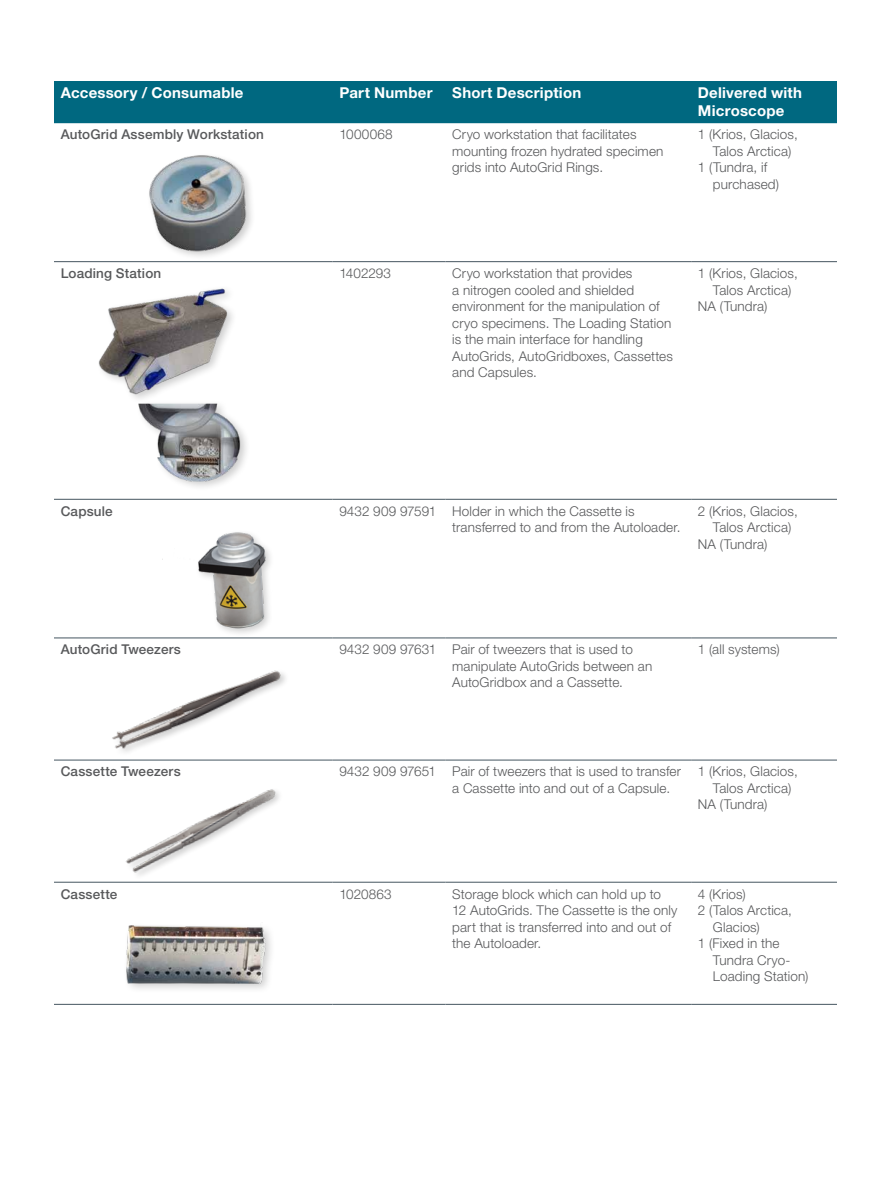
<style>
.page{position:relative;width:891px;height:1188px;background:#fff}
.page>*{position:absolute;margin:0;border:0;box-sizing:border-box;transform-origin:0 0}
.t1{font:700 15px/18px "Helvetica Neue LT Pro";letter-spacing:.015em;color:#fff}
.t2{font:300 13.5px/16.5px "Helvetica Neue LT Pro";letter-spacing:.01em;color:#58595b}
.t3{font:500 13.5px "Helvetica Neue LT Pro";letter-spacing:.015em;color:#58595b}
</style>
<div class="page">
<div style="left:54px;top:81px;width:783px;height:42px;background:#006880"></div>
<hr style="left:333px;top:261px;width:112px;height:1px;background:#455560">
<hr style="left:446px;top:261px;width:245px;height:1px;background:#455560">
<hr style="left:691px;top:261px;width:146px;height:1px;background:#455560">
<hr style="left:333px;top:499px;width:112px;height:1px;background:#455560">
<hr style="left:446px;top:499px;width:245px;height:1px;background:#455560">
<hr style="left:691px;top:499px;width:146px;height:1px;background:#455560">
<hr style="left:333px;top:638px;width:112px;height:1px;background:#455560">
<hr style="left:446px;top:638px;width:245px;height:1px;background:#455560">
<hr style="left:691px;top:638px;width:146px;height:1px;background:#455560">
<hr style="left:333px;top:760px;width:112px;height:1px;background:#455560">
<hr style="left:446px;top:760px;width:245px;height:1px;background:#455560">
<hr style="left:691px;top:760px;width:146px;height:1px;background:#455560">
<hr style="left:333px;top:882px;width:112px;height:1px;background:#455560">
<hr style="left:446px;top:882px;width:245px;height:1px;background:#455560">
<hr style="left:691px;top:882px;width:146px;height:1px;background:#455560">
<hr style="left:333px;top:1004px;width:112px;height:1px;background:#455560">
<hr style="left:446px;top:1004px;width:245px;height:1px;background:#455560">
<hr style="left:691px;top:1004px;width:146px;height:1px;background:#455560">
<hr style="left:54px;top:261px;width:279px;height:1px;background:#455560">
<hr style="left:54px;top:499px;width:279px;height:1px;background:#455560">
<hr style="left:54px;top:638px;width:279px;height:1px;background:#455560">
<hr style="left:54px;top:760px;width:279px;height:1px;background:#455560">
<hr style="left:54px;top:882px;width:279px;height:1px;background:#455560">
<hr style="left:54px;top:1004px;width:279px;height:1px;background:#455560">
<img style="left:149px;top:155px;width:103px;height:102px">
<img style="left:98px;top:288px;width:135px;height:110px">
<div style="left:135px;top:400px;width:116px;height:92px;background:#000;opacity:.2"></div>
<img style="left:135px;top:404px;width:116px;height:85px">
<img style="left:162px;top:532px;width:150px;height:106px">
<img style="left:112px;top:670px;width:174px;height:82px">
<img style="left:125px;top:789px;width:154px;height:85px">
<div style="left:123px;top:921px;width:153px;height:74px;background:#000;opacity:.2"></div>
<img style="left:123px;top:921px;width:148px;height:66px">
<p class="t1" style="left:61px;top:84px;width:184px">Accessory / Consumable</p>
<p class="t1" style="left:339px;top:84px;width:95px">Part Number</p>
<p class="t1" style="left:452px;top:84px;width:131px">Short Description</p>
<p class="t1" style="left:698px;top:84px;width:106px">Delivered with<br>Microscope</p>
<p class="t3" style="left:61px;top:126px;width:205px">AutoGrid Assembly Workstation</p>
<p class="t2" style="left:339px;top:126px;width:55px">1000068</p>
<p class="t2" style="left:452px;top:126px;width:213px">Cryo workstation that facilitates mounting frozen hydrated specimen grids into AutoGrid Rings.</p>
<p class="t2" style="left:698px;top:126px;width:101px">1 (Krios, Glacios,</p>
<p class="t2" style="left:713px;top:143px;width:80px">Talos Arctica)</p>
<p class="t2" style="left:698px;top:159px;width:71px">1 (Tundra, if</p>
<p class="t2" style="left:713px;top:176px;width:68px">purchased)</p>
<p class="t3" style="left:61px;top:265px;width:102px">Loading Station</p>
<p class="t2" style="left:339px;top:265px;width:53px">1402293</p>
<p class="t2" style="left:452px;top:265px;width:222px">Cryo workstation that provides<br>a nitrogen cooled and shielded environment for the manipulation of cryo specimens. The Loading Station is the main interface for handling<br>AutoGrids, AutoGridboxes, Cassettes and Capsules.</p>
<p class="t2" style="left:698px;top:265px;width:101px">1 (Krios, Glacios,</p>
<p class="t2" style="left:713px;top:281px;width:80px">Talos Arctica)</p>
<p class="t2" style="left:698px;top:298px;width:71px">NA (Tundra)</p>
<p class="t3" style="left:61px;top:503px;width:54px">Capsule</p>
<p class="t2" style="left:452px;top:502px;width:230px;text-indent:-113px">9432 909 97591 Holder in which the Cassette is transferred to and from the Autoloader.</p>
<p class="t2" style="left:698px;top:502px;width:101px">2 (Krios, Glacios,</p>
<p class="t2" style="left:713px;top:519px;width:80px">Talos Arctica)</p>
<p class="t2" style="left:698px;top:535px;width:71px">NA (Tundra)</p>
<p class="t3" style="left:61px;top:641px;width:122px">AutoGrid Tweezers</p>
<p class="t2" style="left:452px;top:641px;width:202px;text-indent:-113px">9432 909 97631 Pair of tweezers that is used to manipulate AutoGrids between an<br>AutoGridbox and a Cassette.</p>
<p class="t2" style="left:698px;top:641px;width:83px">1 (all systems)</p>
<p class="t3" style="left:61px;top:764px;width:121px">Cassette Tweezers</p>
<p class="t2" style="left:452px;top:763px;width:230px;text-indent:-113px">9432 909 97651 Pair of tweezers that is used to transfer a Cassette into and out of a Capsule.</p>
<p class="t2" style="left:698px;top:763px;width:101px">1 (Krios, Glacios,</p>
<p class="t2" style="left:713px;top:780px;width:80px">Talos Arctica)</p>
<p class="t2" style="left:698px;top:796px;width:71px">NA (Tundra)</p>
<p class="t3" style="left:61px;top:886px;width:58px">Cassette</p>
<p class="t2" style="left:339px;top:885px;width:54px">1020863</p>
<p class="t2" style="left:452px;top:885px;width:227px">Storage block which can hold up to<br>12 AutoGrids. The Cassette is the only part that is transferred into and out of the Autoloader.</p>
<p class="t2" style="left:698px;top:885px;width:49px">4 (Krios)</p>
<p class="t2" style="left:698px;top:902px;width:96px">2 (Talos Arctica,</p>
<p class="t2" style="left:713px;top:918px;width:48px">Glacios)</p>
<p class="t2" style="left:698px;top:935px;width:83px">1 (Fixed in the</p>
<p class="t2" style="left:713px;top:951px;width:79px">Tundra Cryo-</p>
<p class="t2" style="left:713px;top:968px;width:97px">Loading Station)</p>
</div>
